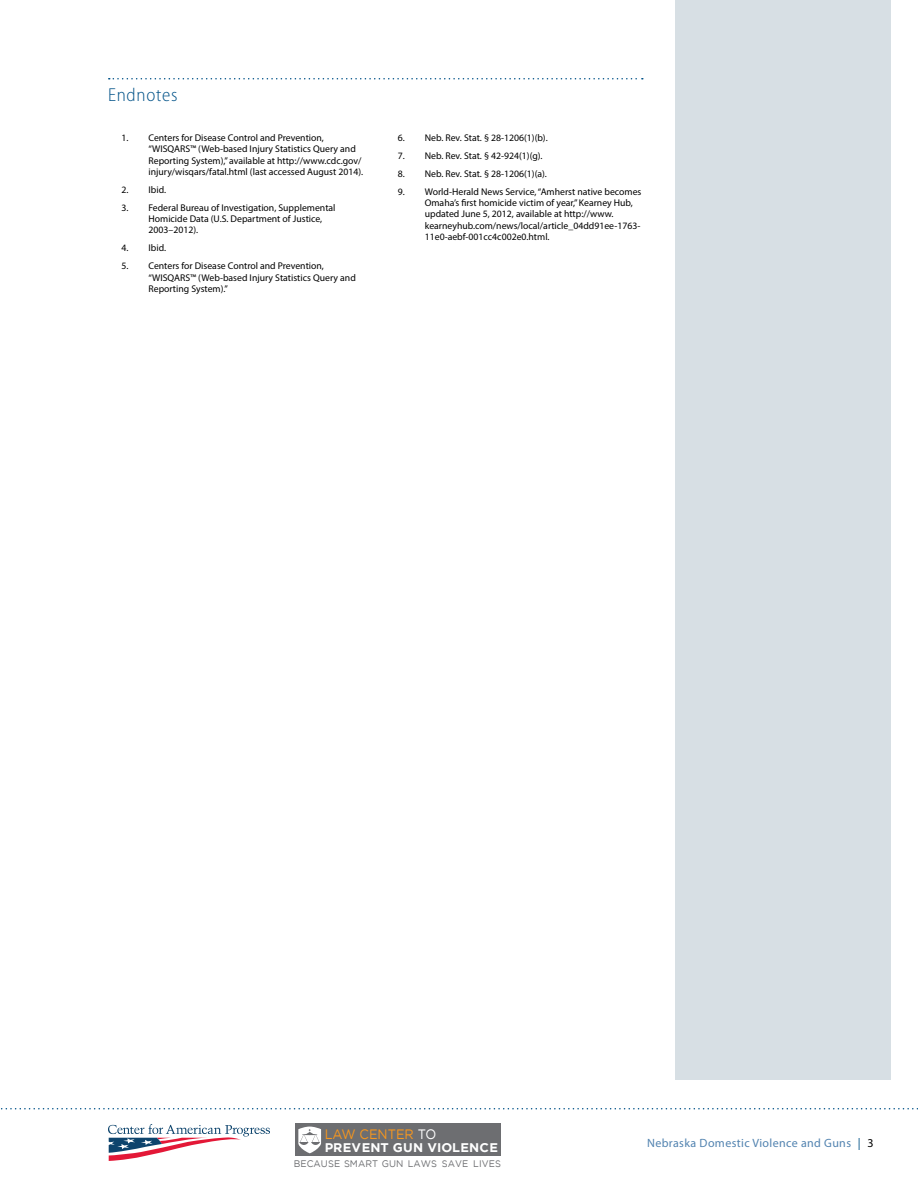
<style>
.page{position:relative;width:918px;height:1188px;background:#fff}
.page>*{position:absolute;margin:0;border:0;box-sizing:border-box;transform-origin:0 0}
.t1{font:300 semi-condensed 18.75px "Myriad Pro";letter-spacing:.04em;color:#005288}
.t2{font:13.65px "Gotham";color:#f8971d;scale:.94 1}
.t3{font:700 12.6px "Gotham";letter-spacing:.01em;color:#fff}
.t4{font:12px "Myriad Pro";letter-spacing:.03em;color:#5283b0}
.t5{font:9.75px/11.2px "Myriad Pro";color:#000}
.t6{font:9.45px "Gotham";letter-spacing:.01em;color:#6d6e71}
.s1{color:#fff}
.s2{color:#005288}
.s3{color:#000}
</style>
<div class="page">
<svg style="left:1px;top:1108px;width:917px;height:1px"></svg>
<svg style="left:109px;top:78px;width:534px;height:2px"></svg>
<div style="left:675px;top:0;width:216px;height:1080px;background:#d7dfe4"></div>
<svg style="left:108px;top:1124px;width:162px;height:37px"></svg>
<div style="left:295px;top:1123px;width:205px;height:33px;background:#6d6e71"></div>
<svg style="left:298px;top:1127px;width:23px;height:26px"></svg>
<h1 class="t1" style="left:108px;top:84px;width:71px">Endnotes</h1>
<p class="t5" style="left:148px;top:132px;width:216px;text-indent:-27px">1. Centers for Disease Control and Prevention, “WISQARS™ (Web-based Injury Statistics Query and Reporting System),” available at http://www.cdc.gov/ injury/wisqars/fatal.html (last accessed August 2014).</p>
<p class="t5" style="left:122px;top:184px;width:46px">2. Ibid.</p>
<p class="t5" style="left:148px;top:202px;width:189px;text-indent:-27px">3. Federal Bureau of Investigation, Supplemental<br>Homicide Data (U.S. Department of Justice,<br>2003–2012).</p>
<p class="t5" style="left:122px;top:242px;width:46px">4. Ibid.</p>
<p class="t5" style="left:148px;top:260px;width:209px;text-indent:-27px">5. Centers for Disease Control and Prevention, “WISQARS™ (Web-based Injury Statistics Query and<br>Reporting System).”</p>
<p class="t5" style="left:398px;top:132px;width:151px">6. Neb. Rev. Stat. § 28-1206(1)(b).</p>
<p class="t5" style="left:398px;top:150px;width:146px">7. Neb. Rev. Stat. § 42-924(1)(g).</p>
<p class="t5" style="left:398px;top:168px;width:151px">8. Neb. Rev. Stat. § 28-1206(1)(a).</p>
<p class="t5" style="left:425px;top:186px;width:218px;text-indent:-27px">9. World-Herald News Service, “Amherst native becomes Omaha’s first homicide victim of year,” Kearney Hub, updated June 5, 2012, available at http://www. kearneyhub.com/news/local/article_04dd91ee-1763- 11e0-aebf-001cc4c002e0.html.</p>
<h2 class="t2" style="left:325px;top:1126px;width:120px">LAW CENTER <span class="s1">TO</span></h2>
<p class="t3" style="left:325px;top:1140px;width:175px">PREVENT GUN VIOLENCE</p>
<p class="t6" style="left:294px;top:1158px;width:209px">BECAUSE SMART GUN LAWS SAVE LIVES</p>
<p class="t4" style="left:647px;top:1135px;width:228px">Nebraska Domestic Violence and Guns <span class="s2">|</span> <span class="s3">3</span></p>
</div>
